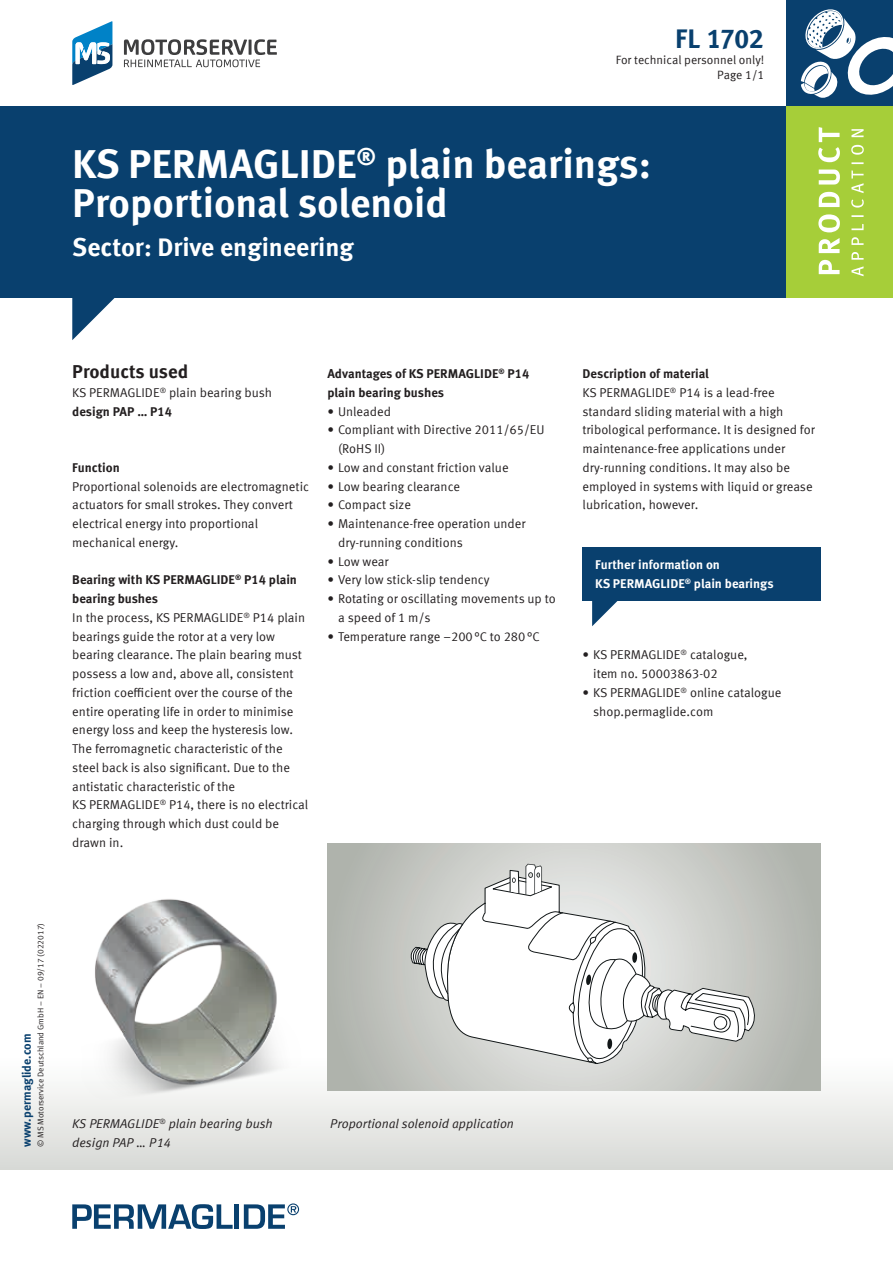
<style>
.page{position:relative;width:893px;height:1263px;background:#fff}
.page>*{position:absolute;margin:0;border:0;box-sizing:border-box;transform-origin:0 0}
.t1{font:700 40.5px/39px "Meta Offc Pro";color:#fff}
.t2{font:700 27px "Meta Offc Pro";letter-spacing:-.03em;color:#09406e}
.t3{font:700 25.5px "Meta Offc Pro";color:#fff}
.t4{font:700 18.75px "Meta Offc Pro";color:#231f20}
.t5{font:12.75px/18.8px "Meta Offc Pro Norm";color:#231f20}
.t6{font:700 12.75px/18.8px "Meta Offc Pro";color:#231f20}
.t7{font:12.75px/18.8px "Meta Offc Pro Norm Ita";color:#231f20}
.t8{font:700 12.75px/18.8px "Meta Offc Pro";color:#fff}
.t9{font:12px/15px "Meta Offc Pro Norm";color:#231f20;text-align:right}
.t10{font:700 12px "Meta Offc Pro";color:#09406e}
.t11{font:8.25px "Meta Offc Pro Norm";color:#231f20}
</style>
<div class="page">
<div style="left:0;top:1054px;width:893px;height:115px;background:linear-gradient(to bottom,#fff,#d8d9d6)"></div>
<div style="left:0;top:106px;width:893px;height:192px;background:#09406e"></div>
<svg style="left:72px;top:298px;width:43px;height:42px"></svg>
<svg style="left:72px;top:1204px;width:161px;height:25px"></svg>
<div style="left:234px;top:1204px;width:5px;height:25px;background:#09406e"></div>
<svg style="left:244px;top:1203px;width:55px;height:26px"></svg>
<div style="left:787px;top:0;width:106px;height:106px;background:#09406e"></div>
<svg style="left:801px;top:9px;width:92px;height:89px"></svg>
<div style="left:787px;top:106px;width:106px;height:192px;background:#a6ce39"></div>
<svg style="left:851px;top:129px;width:13px;height:147px"></svg>
<svg style="left:818px;top:127px;width:22px;height:147px"></svg>
<svg style="left:124px;top:39px;width:153px;height:28px"></svg>
<svg style="left:72px;top:21px;width:40px;height:64px"></svg>
<img style="left:6px;top:899px;width:351px;height:230px">
<svg style="left:327px;top:844px;width:494px;height:247px;background:#bcbfba"></svg>
<svg style="left:407px;top:864px;width:355px;height:207px"></svg>
<div style="left:583px;top:547px;width:238px;height:54px;background:#09406e"></div>
<svg style="left:592px;top:601px;width:26px;height:25px"></svg>
<h2 class="t2" style="left:675px;top:18px;width:91px">FL 1702</h2>
<p class="t9" style="left:616px;top:51px;width:150px">For technical personnel only!<br>Page 1/1</p>
<h1 class="t1" style="left:72px;top:142px;width:580px">KS PERMAGLIDE<sup>®</sup> plain bearings:<br>Proportional solenoid</h1>
<h3 class="t3" style="left:72px;top:228px;width:283px">Sector: Drive engineering</h3>
<h3 class="t4" style="left:72px;top:357px;width:117px">Products used</h3>
<p class="t5" style="left:72px;top:382px;width:201px">KS PERMAGLIDE<sup>®</sup> plain bearing bush</p>
<p class="t6" style="left:72px;top:401px;width:101px">design PAP … P14</p>
<p class="t6" style="left:72px;top:457px;width:49px">Function</p>
<p class="t5" style="left:72px;top:476px;width:238px">Proportional solenoids are electromagnetic actuators for small strokes. They convert electrical energy into proportional mechanical energy.</p>
<p class="t6" style="left:72px;top:570px;width:226px">Bearing with KS PERMAGLIDE<sup>®</sup> P14 plain bearing bushes</p>
<p class="t5" style="left:72px;top:607px;width:238px">In the process, KS PERMAGLIDE<sup>®</sup> P14 plain bearings guide the rotor at a very low bearing clearance. The plain bearing must possess a low and, above all, consistent friction coefficient over the course of the entire operating life in order to minimise energy loss and keep the hysteresis low.<br>The ferromagnetic characteristic of the steel back is also significant. Due to the antistatic characteristic of the<br>KS PERMAGLIDE<sup>®</sup> P14, there is no electrical charging through which dust could be drawn in.</p>
<p class="t6" style="left:327px;top:363px;width:203px">Advantages of KS PERMAGLIDE<sup>®</sup> P14 plain bearing bushes</p>
<p class="t5" style="left:327px;top:401px;width:65px">• Unleaded</p>
<p class="t5" style="left:338px;top:420px;width:208px;text-indent:-11px">• Compliant with Directive 2011/65/EU (RoHS II)</p>
<p class="t5" style="left:327px;top:457px;width:183px">• Low and constant friction value</p>
<p class="t5" style="left:327px;top:476px;width:134px">• Low bearing clearance</p>
<p class="t5" style="left:327px;top:495px;width:85px">• Compact size</p>
<p class="t5" style="left:338px;top:514px;width:189px;text-indent:-11px">• Maintenance-free operation under dry-running conditions</p>
<p class="t5" style="left:327px;top:551px;width:63px">• Low wear</p>
<p class="t5" style="left:327px;top:570px;width:164px">• Very low stick-slip tendency</p>
<p class="t5" style="left:338px;top:589px;width:219px;text-indent:-11px">• Rotating or oscillating movements up to a speed of 1 m/s</p>
<p class="t5" style="left:327px;top:626px;width:214px">• Temperature range –200°C to 280°C</p>
<p class="t6" style="left:583px;top:364px;width:128px">Description of material</p>
<p class="t5" style="left:583px;top:382px;width:234px">KS PERMAGLIDE<sup>®</sup> P14 is a lead-free standard sliding material with a high tribological performance. It is designed for maintenance-free applications under dry-running conditions. It may also be employed in systems with liquid or grease lubrication, however.</p>
<p class="t8" style="left:595px;top:555px;width:180px">Further information on<br>KS PERMAGLIDE<sup>®</sup> plain bearings</p>
<p class="t5" style="left:593px;top:645px;width:156px;text-indent:-11px">• KS PERMAGLIDE<sup>®</sup> catalogue, item no. 50003863-02</p>
<p class="t5" style="left:593px;top:682px;width:190px;text-indent:-11px">• KS PERMAGLIDE<sup>®</sup> online catalogue shop.permaglide.com</p>
<p class="t11" style="left:34px;top:1147px;width:226px;rotate:-90deg">© MS Motorservice Deutschland GmbH – EN – 09/17 (022017)</p>
<p class="t10" style="left:17px;top:1147px;width:115px;rotate:-90deg">www.permaglide.com</p>
<p class="t7" style="left:72px;top:1113px;width:202px">KS PERMAGLIDE<sup>®</sup> plain bearing bush design PAP … P14</p>
<p class="t7" style="left:330px;top:1113px;width:185px">Proportional solenoid application</p>
</div>
